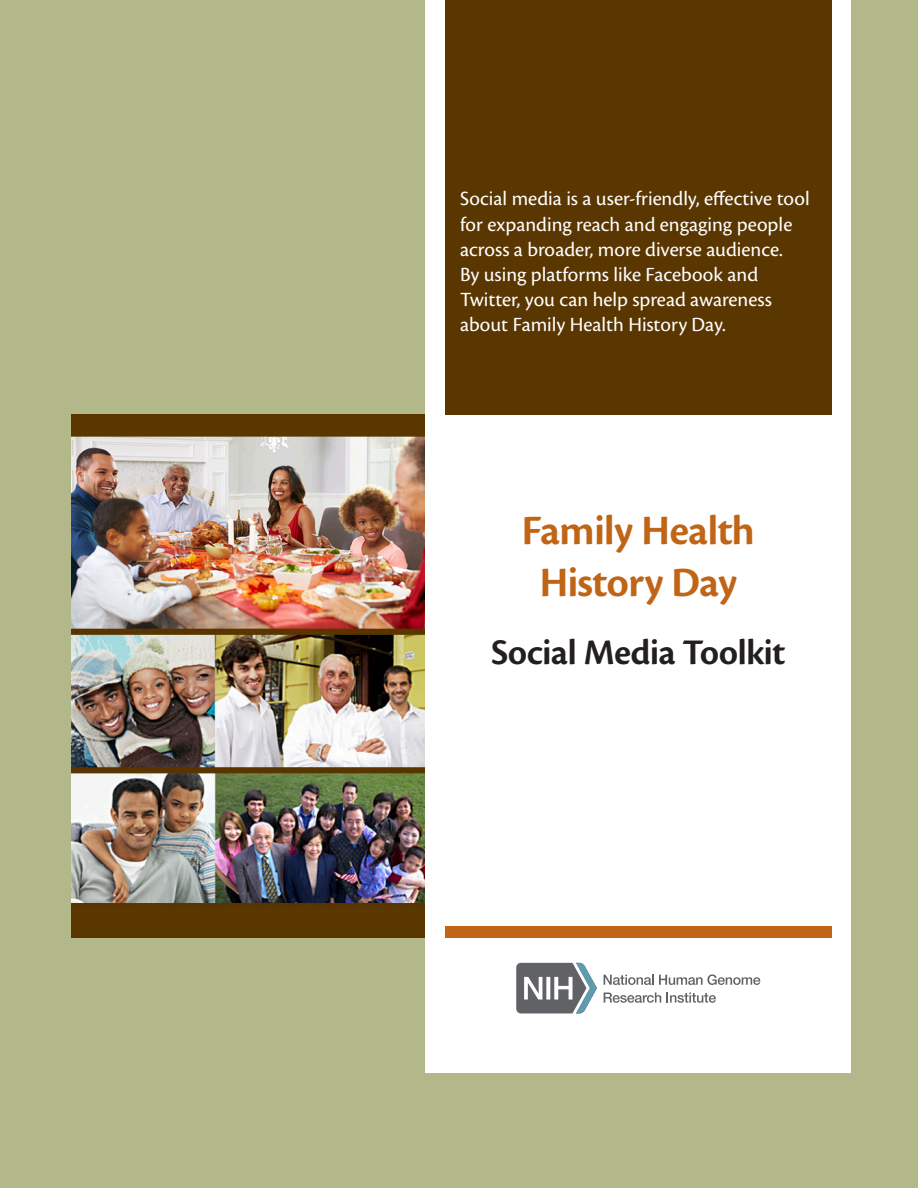
<style>
.page{position:relative;width:918px;height:1188px;background:#b2b88a}
.page>*{position:absolute;margin:0;border:0;box-sizing:border-box;transform-origin:0 0}
.t1{font:43.5px/52.2px "Cronos Pro Semibold Capt";letter-spacing:-.025em;color:#c06416;text-align:center}
.t2{font:37.5px "Cronos Pro Semibold Capt";letter-spacing:-.02em;color:#231f20}
.t3{font:21px/25.2px "Cronos Pro";color:#fff}
</style>
<div class="page">
<img style="left:71px;top:415px;width:355px;height:522px">
<div style="left:426px;top:0;width:425px;height:1072px;background:#fff"></div>
<div style="left:445px;top:0;width:387px;height:415px;background:#5a3600"></div>
<div style="left:445px;top:926px;width:387px;height:11px;background:#c06416"></div>
<svg style="left:516px;top:963px;width:81px;height:50px"></svg>
<svg style="left:604px;top:974px;width:156px;height:11px"></svg>
<svg style="left:604px;top:993px;width:57px;height:10px"></svg>
<svg style="left:667px;top:993px;width:49px;height:10px"></svg>
<p class="t3" style="left:460px;top:186px;width:351px">Social media is a user-friendly, effective tool for expanding reach and engaging people across a broader, more diverse audience.<br>By using platforms like Facebook and Twitter, you can help spread awareness about Family Health History Day.</p>
<h1 class="t1" style="left:521px;top:505px;width:235px">Family Health<br>History Day</h1>
<h2 class="t2" style="left:491px;top:631px;width:296px">Social Media Toolkit</h2>
</div>
